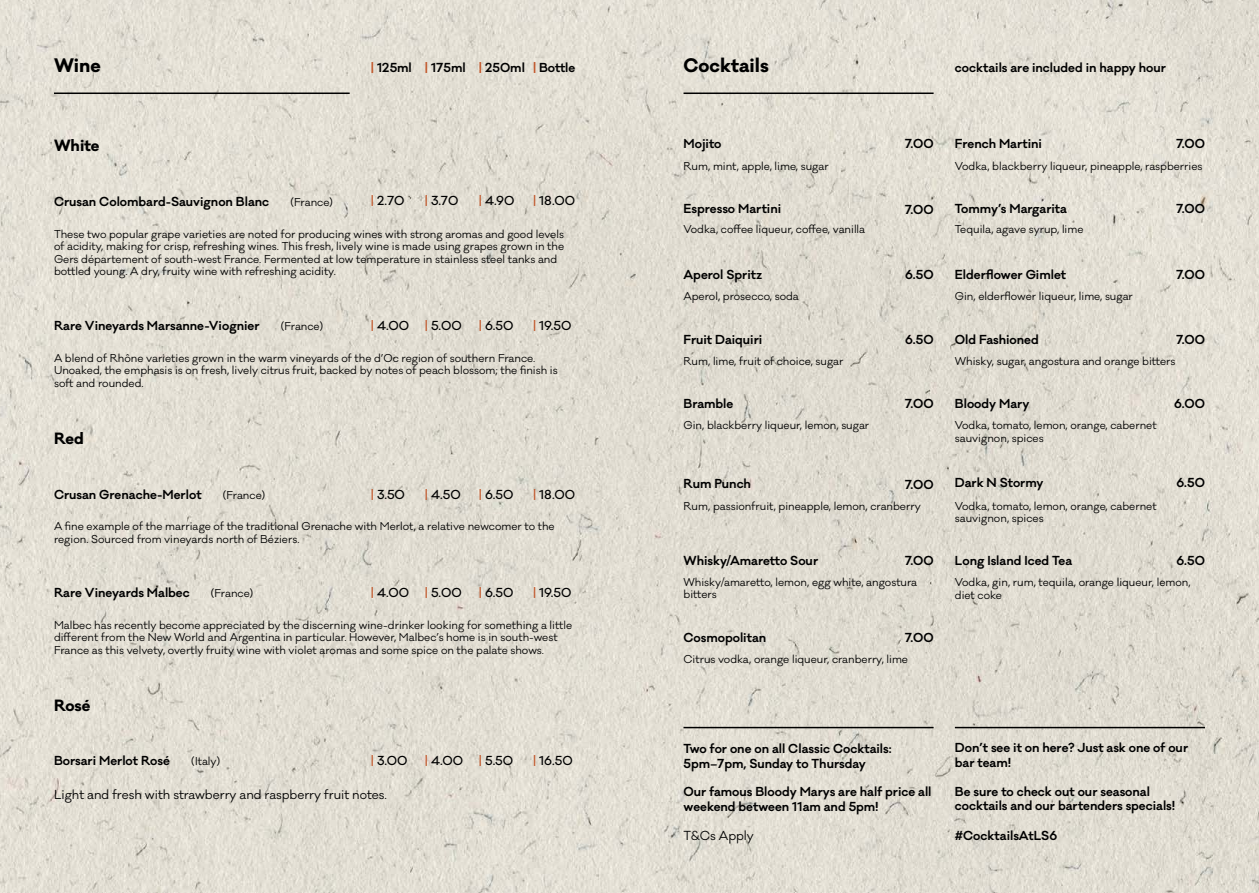
<style>
.page{position:relative;width:1259px;height:893px;background:#fff}
.page>*{position:absolute;margin:0;border:0;box-sizing:border-box;transform-origin:0 0}
.t1{font:700 18px "Galano Classic";color:#000}
.t2{font:700 15px "Galano Classic";color:#000}
.t3{font:600 12px/14.4px "Galano Classic";color:#000}
.t4{font:500 12px "Galano Classic";color:#000}
.t5{font:12px "Galano Classic";color:#000}
.t6{font:10.5px/12.6px "Galano Classic";color:#000}
.s1{color:#c15427}
</style>
<div class="page">
<img style="left:0;top:0;width:1259px;height:893px">
<hr style="left:955px;top:727px;width:250px;height:1px;background:#000">
<hr style="left:683px;top:727px;width:250px;height:1px;background:#000">
<hr style="left:54px;top:93px;width:296px;height:1px;background:#000">
<hr style="left:683px;top:93px;width:250px;height:1px;background:#000">
<h1 class="t1" style="left:54px;top:53px;width:48px">Wine</h1>
<h2 class="t2" style="left:54px;top:135px;width:47px">White</h2>
<p class="t3" style="left:371px;top:60px;width:206px"><span class="s1">|</span> 125ml <span class="s1">|</span> 175ml <span class="s1">|</span> 250ml <span class="s1">|</span> Bottle</p>
<p class="t3" style="left:54px;top:194px;width:217px">Crusan Colombard-Sauvignon Blanc</p>
<p class="t6" style="left:290px;top:196px;width:44px">(France)</p>
<p class="t4" style="left:371px;top:193px;width:35px"><span class="s1">|</span> 2.70</p>
<p class="t4" style="left:425px;top:193px;width:35px"><span class="s1">|</span> 3.70</p>
<p class="t4" style="left:479px;top:193px;width:37px"><span class="s1">|</span> 4.90</p>
<p class="t4" style="left:533px;top:193px;width:44px"><span class="s1">|</span> 18.00</p>
<p class="t6" style="left:54px;top:228px;width:511px">These two popular grape varieties are noted for producing wines with strong aromas and good levels of acidity, making for crisp, refreshing wines. This fresh, lively wine is made using grapes grown in the Gers département of south-west France. Fermented at low temperature in stainless steel tanks and bottled young. A dry, fruity wine with refreshing acidity.</p>
<p class="t3" style="left:54px;top:318px;width:207px">Rare Vineyards Marsanne-Viognier</p>
<p class="t4" style="left:371px;top:318px;width:40px"><span class="s1">|</span> 4.00</p>
<p class="t4" style="left:425px;top:318px;width:38px"><span class="s1">|</span> 5.00</p>
<p class="t4" style="left:479px;top:318px;width:36px"><span class="s1">|</span> 6.50</p>
<p class="t4" style="left:533px;top:318px;width:40px"><span class="s1">|</span> 19.50</p>
<p class="t6" style="left:281px;top:320px;width:44px">(France)</p>
<p class="t6" style="left:54px;top:352px;width:505px">A blend of Rhône varieties grown in the warm vineyards of the d’Oc region of southern France.<br>Unoaked, the emphasis is on fresh, lively citrus fruit, backed by notes of peach blossom; the finish is soft and rounded.</p>
<h2 class="t2" style="left:54px;top:429px;width:31px">Red</h2>
<p class="t3" style="left:54px;top:487px;width:149px">Crusan Grenache-Merlot</p>
<p class="t6" style="left:223px;top:489px;width:44px">(France)</p>
<p class="t4" style="left:371px;top:486px;width:36px"><span class="s1">|</span> 3.50</p>
<p class="t4" style="left:425px;top:486px;width:37px"><span class="s1">|</span> 4.50</p>
<p class="t4" style="left:479px;top:486px;width:36px"><span class="s1">|</span> 6.50</p>
<p class="t4" style="left:533px;top:486px;width:44px"><span class="s1">|</span> 18.00</p>
<p class="t6" style="left:54px;top:520px;width:502px">A fine example of the marriage of the traditional Grenache with Merlot, a relative newcomer to the region. Sourced from vineyards north of Béziers.</p>
<p class="t3" style="left:54px;top:585px;width:137px">Rare Vineyards Malbec</p>
<p class="t6" style="left:211px;top:587px;width:44px">(France)</p>
<p class="t4" style="left:371px;top:585px;width:40px"><span class="s1">|</span> 4.00</p>
<p class="t4" style="left:425px;top:585px;width:38px"><span class="s1">|</span> 5.00</p>
<p class="t4" style="left:479px;top:585px;width:36px"><span class="s1">|</span> 6.50</p>
<p class="t4" style="left:533px;top:585px;width:40px"><span class="s1">|</span> 19.50</p>
<p class="t6" style="left:54px;top:619px;width:519px">Malbec has recently become appreciated by the discerning wine-drinker looking for something a little different from the New World and Argentina in particular. However, Malbec’s home is in south-west<br>France as this velvety, overtly fruity wine with violet aromas and some spice on the palate shows.</p>
<h2 class="t2" style="left:54px;top:695px;width:38px">Rosé</h2>
<p class="t4" style="left:371px;top:753px;width:38px"><span class="s1">|</span> 3.00</p>
<p class="t4" style="left:425px;top:753px;width:40px"><span class="s1">|</span> 4.00</p>
<p class="t4" style="left:479px;top:753px;width:36px"><span class="s1">|</span> 5.50</p>
<p class="t4" style="left:533px;top:753px;width:41px"><span class="s1">|</span> 16.50</p>
<p class="t3" style="left:54px;top:754px;width:117px">Borsari Merlot Rosé</p>
<p class="t5" style="left:54px;top:786px;width:334px">Light and fresh with strawberry and raspberry fruit notes.</p>
<p class="t6" style="left:191px;top:755px;width:30px">(Italy)</p>
<h1 class="t1" style="left:683px;top:53px;width:87px">Cocktails</h1>
<p class="t3" style="left:955px;top:60px;width:213px">cocktails are included in happy hour</p>
<p class="t3" style="left:683px;top:137px;width:39px">Mojito</p>
<p class="t6" style="left:683px;top:160px;width:147px">Rum, mint, apple, lime, sugar</p>
<p class="t3" style="left:905px;top:137px;width:30px">7.00</p>
<p class="t3" style="left:955px;top:137px;width:89px">French Martini</p>
<p class="t6" style="left:955px;top:159px;width:249px">Vodka, blackberry liqueur, pineapple, raspberries</p>
<p class="t3" style="left:1176px;top:137px;width:30px">7.00</p>
<p class="t3" style="left:683px;top:201px;width:99px">Espresso Martini</p>
<p class="t6" style="left:683px;top:223px;width:183px">Vodka, coffee liqueur, coffee, vanilla</p>
<p class="t3" style="left:905px;top:202px;width:30px">7.00</p>
<p class="t3" style="left:955px;top:202px;width:114px">Tommy’s Margarita</p>
<p class="t6" style="left:955px;top:223px;width:130px">Tequila, agave syrup, lime</p>
<p class="t3" style="left:1176px;top:202px;width:30px">7.00</p>
<p class="t3" style="left:683px;top:267px;width:80px">Aperol Spritz</p>
<p class="t6" style="left:683px;top:290px;width:117px">Aperol, prosecco, soda</p>
<p class="t3" style="left:905px;top:267px;width:30px">6.50</p>
<p class="t3" style="left:955px;top:268px;width:113px">Elderflower Gimlet</p>
<p class="t6" style="left:955px;top:290px;width:180px">Gin, elderflower liqueur, lime, sugar</p>
<p class="t3" style="left:1176px;top:267px;width:30px">7.00</p>
<p class="t3" style="left:683px;top:333px;width:80px">Fruit Daiquiri</p>
<p class="t6" style="left:683px;top:355px;width:161px">Rum, lime, fruit of choice, sugar</p>
<p class="t3" style="left:905px;top:333px;width:30px">6.50</p>
<p class="t3" style="left:955px;top:333px;width:85px">Old Fashioned</p>
<p class="t6" style="left:955px;top:355px;width:222px">Whisky, sugar, angostura and orange bitters</p>
<p class="t3" style="left:1176px;top:333px;width:30px">7.00</p>
<p class="t3" style="left:683px;top:397px;width:51px">Bramble</p>
<p class="t6" style="left:683px;top:419px;width:187px">Gin, blackberry liqueur, lemon, sugar</p>
<p class="t3" style="left:905px;top:397px;width:30px">7.00</p>
<p class="t3" style="left:955px;top:396px;width:76px">Bloody Mary</p>
<p class="t6" style="left:955px;top:419px;width:203px">Vodka, tomato, lemon, orange, cabernet sauvignon, spices</p>
<p class="t3" style="left:1174px;top:397px;width:32px">6.00</p>
<p class="t3" style="left:683px;top:477px;width:69px">Rum Punch</p>
<p class="t6" style="left:683px;top:500px;width:239px">Rum, passionfruit, pineapple, lemon, cranberry</p>
<p class="t3" style="left:905px;top:477px;width:30px">7.00</p>
<p class="t3" style="left:955px;top:476px;width:90px">Dark N Stormy</p>
<p class="t6" style="left:955px;top:500px;width:203px">Vodka, tomato, lemon, orange, cabernet sauvignon, spices</p>
<p class="t3" style="left:1176px;top:476px;width:30px">6.50</p>
<p class="t3" style="left:683px;top:553px;width:136px">Whisky/Amaretto Sour</p>
<p class="t6" style="left:683px;top:575px;width:235px">Whisky/amaretto, lemon, egg white, angostura bitters</p>
<p class="t3" style="left:905px;top:553px;width:30px">7.00</p>
<p class="t3" style="left:955px;top:553px;width:119px">Long Island Iced Tea</p>
<p class="t6" style="left:955px;top:576px;width:237px">Vodka, gin, rum, tequila, orange liqueur, lemon, diet coke</p>
<p class="t3" style="left:1176px;top:553px;width:30px">6.50</p>
<p class="t3" style="left:683px;top:630px;width:84px">Cosmopolitan</p>
<p class="t6" style="left:683px;top:653px;width:226px">Citrus vodka, orange liqueur, cranberry, lime</p>
<p class="t3" style="left:905px;top:630px;width:30px">7.00</p>
<p class="t3" style="left:683px;top:742px;width:210px">Two for one on all Classic Cocktails:<br>5pm–7pm, Sunday to Thursday</p>
<p class="t3" style="left:683px;top:785px;width:249px">Our famous Bloody Marys are half price all weekend between 11am and 5pm!</p>
<p class="t5" style="left:683px;top:827px;width:72px">T&amp;Cs Apply</p>
<p class="t3" style="left:955px;top:741px;width:235px">Don’t see it on here? Just ask one of our bar team!</p>
<p class="t3" style="left:955px;top:784px;width:222px">Be sure to check out our seasonal cocktails and our bartenders specials!</p>
<p class="t3" style="left:955px;top:828px;width:104px">#CocktailsAtLS6</p>
</div>
